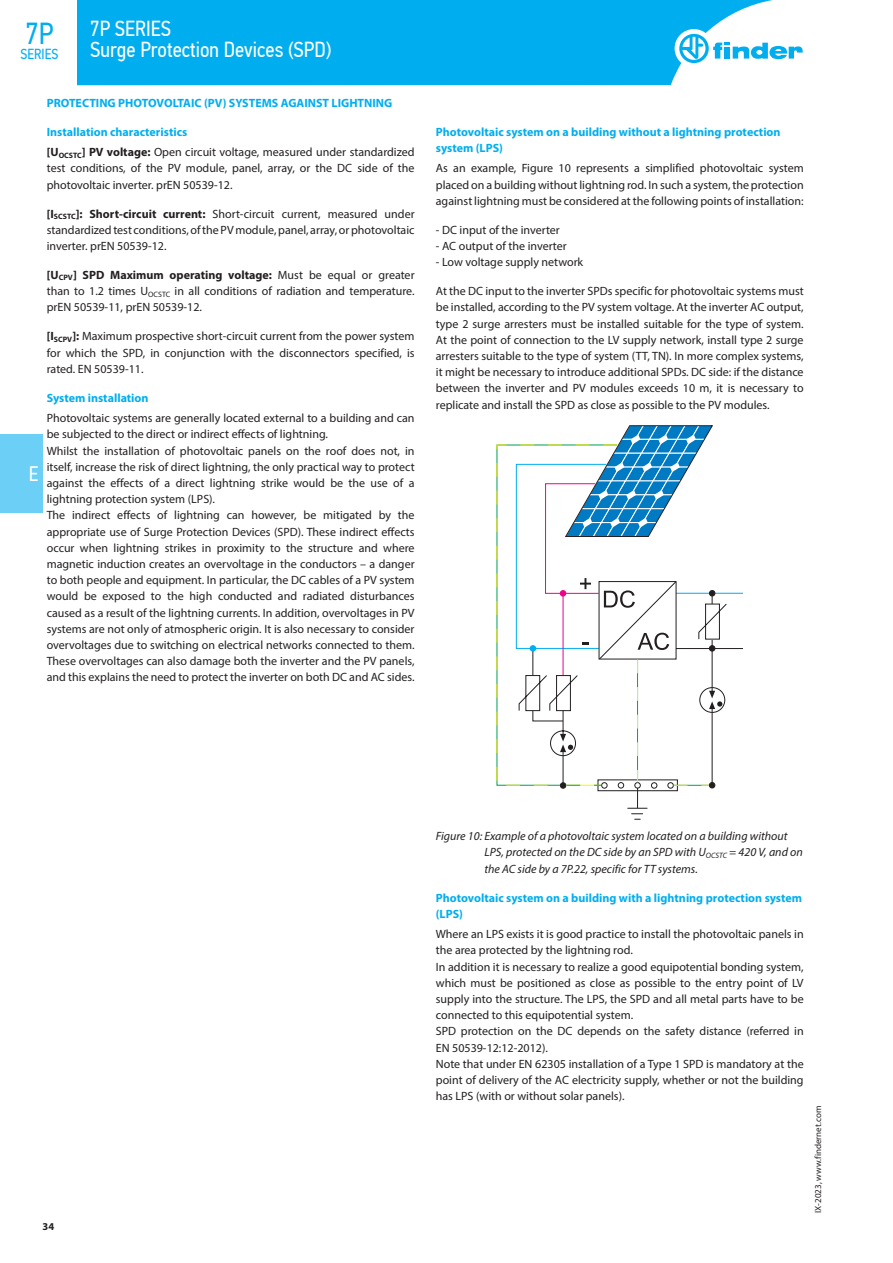
<style>
.page{position:relative;width:893px;height:1263px;background:#fff}
.page>*{position:absolute;margin:0;border:0;box-sizing:border-box;transform-origin:0 0}
.t1{font:30.3px "PF Din Text Cond Pro";color:#00aeef}
.t2{font:21.75px/21px "PF Din Text Cond Pro";color:#fff}
.t3{font:21px "PF Din Text Cond Pro";color:#fff}
.t4{font:14.55px "PF Din Text Cond Pro";color:#00aeef}
.t5{font:12px/16.2px "Myriad Pro";color:#231f20;text-align:justify}
.t6{font:700 12px/16.2px "Myriad Pro";color:#00aeef}
.t7{font:italic 12px/16.2px "Myriad Pro";color:#231f20}
.t8{font:700 10.5px "Myriad Pro";color:#231f20}
.t9{font:9px "Myriad Pro";color:#231f20}
.s1{font-weight:700;color:#00aeef}
.s2{font-weight:700}
</style>
<div class="page">
<div style="left:0;top:434px;width:43px;height:78px;background:#6bcff6"></div>
<div style="left:77px;top:0;width:696px;height:85px;background:#00aeef"></div>
<div style="left:675px;top:29px;width:38px;height:39px;background:#fff;border-radius:50%"></div>
<svg style="left:679px;top:34px;width:124px;height:29px"></svg>
<svg style="left:497px;top:425px;width:246px;height:395px"></svg>
<h2 class="t2" style="left:90px;top:18px;width:243px">7P SERIES<br>Surge Protection Devices (SPD)</h2>
<h1 class="t1" style="left:25px;top:16px;width:30px">7P</h1>
<p class="t4" style="left:21px;top:45px;width:39px">SERIES</p>
<p class="t6" style="left:47px;top:94px;width:347px">PROTECTING PHOTOVOLTAIC (PV) SYSTEMS AGAINST LIGHTNING</p>
<p class="t5" style="left:47px;top:121px;width:369px;line-height:20.4px"><span class="s1">Installation characteristics<br></span><span class="s2">[U</span><sub>OCSTC</sub><span class="s2">] PV voltage:</span> Open circuit voltage, measured under standardized</p>
<p class="t5" style="left:47px;top:160px;width:369px">test conditions, of the PV module, panel, array, or the DC side of the photovoltaic inverter. prEN 50539-12.</p>
<p class="t5" style="left:47px;top:205px;width:369px"><span class="s2">[I</span><sub>SCSTC</sub><span class="s2">]: Short-circuit current:</span> Short-circuit current, measured under standardized test conditions, of the PV module, panel, array, or photovoltaic inverter. prEN 50539-12.</p>
<p class="t5" style="left:47px;top:267px;width:369px"><span class="s2">[U</span><sub>CPV</sub><span class="s2">] SPD Maximum operating voltage:</span> Must be equal or greater than to 1.2 times U<sub>OCSTC</sub> in all conditions of radiation and temperature. prEN 50539-11, prEN 50539-12.</p>
<p class="t5" style="left:47px;top:328px;width:369px"><span class="s2">[I</span><sub>SCPV</sub><span class="s2">]:</span> Maximum prospective short-circuit current from the power system for which the SPD, in conjunction with the disconnectors specified, is rated. EN 50539-11.</p>
<p class="t6" style="left:47px;top:389px;width:103px">System installation</p>
<p class="t5" style="left:47px;top:410px;width:369px;text-align:left">Photovoltaic systems are generally located external to a building and can be subjected to the direct or indirect effects of lightning.<br>Whilst the installation of photovoltaic panels on the roof does not, in itself, increase the risk of direct lightning, the only practical way to protect against the effects of a direct lightning strike would be the use of a lightning protection system (LPS).<br>The indirect effects of lightning can however, be mitigated by the appropriate use of Surge Protection Devices (SPD). These indirect effects occur when lightning strikes in proximity to the structure and where magnetic induction creates an overvoltage in the conductors – a danger to both people and equipment. In particular, the DC cables of a PV system would be exposed to the high conducted and radiated disturbances caused as a result of the lightning currents. In addition, overvoltages in PV systems are not only of atmospheric origin. It is also necessary to consider overvoltages due to switching on electrical networks connected to them.<br>These overvoltages can also damage both the inverter and the PV panels, and this explains the need to protect the inverter on both DC and AC sides.</p>
<h3 class="t3" style="left:29px;top:461px;width:11px">E</h3>
<p class="t6" style="left:436px;top:123px;width:346px">Photovoltaic system on a building without a lightning protection system (LPS)</p>
<p class="t5" style="left:436px;top:160px;width:369px">As an example, Figure 10 represents a simplified photovoltaic system placed on a building without lightning rod. In such a system, the protection against lightning must be considered at the following points of installation:</p>
<p class="t5" style="left:436px;top:222px;width:125px">- DC input of the inverter</p>
<p class="t5" style="left:436px;top:238px;width:132px">- AC output of the inverter</p>
<p class="t5" style="left:436px;top:254px;width:149px">- Low voltage supply network</p>
<p class="t5" style="left:436px;top:283px;width:369px">At the DC input to the inverter SPDs specific for photovoltaic systems must be installed, according to the PV system voltage. At the inverter AC output, type 2 surge arresters must be installed suitable for the type of system.<br>At the point of connection to the LV supply network, install type 2 surge arresters suitable to the type of system (TT, TN). In more complex systems, it might be necessary to introduce additional SPDs. DC side: if the distance between the inverter and PV modules exceeds 10 m, it is necessary to replicate and install the SPD as close as possible to the PV modules.</p>
<p class="t8" style="left:43px;top:1219px;width:13px">34</p>
<p class="t7" style="left:484px;top:828px;width:320px;text-indent:-49px">Figure 10: Example of a photovoltaic system located on a building without<br>LPS, protected on the DC side by an SPD with U<sub>OCSTC</sub> = 420 V, and on the AC side by a 7P.22, specific for TT systems.</p>
<p class="t6" style="left:436px;top:889px;width:368px">Photovoltaic system on a building with a lightning protection system (LPS)</p>
<p class="t5" style="left:436px;top:926px;width:369px;text-align:left">Where an LPS exists it is good practice to install the photovoltaic panels in the area protected by the lightning rod.<br>In addition it is necessary to realize a good equipotential bonding system, which must be positioned as close as possible to the entry point of LV supply into the structure. The LPS, the SPD and all metal parts have to be connected to this equipotential system.<br>SPD protection on the DC depends on the safety distance (referred in EN 50539-12:12-2012).<br>Note that under EN 62305 installation of a Type 1 SPD is mandatory at the point of delivery of the AC electricity supply, whether or not the building has LPS (with or without solar panels).</p>
<p class="t9" style="left:812px;top:1213px;width:108px;rotate:-90deg">IX-2023, www.findernet.com</p>
</div>
